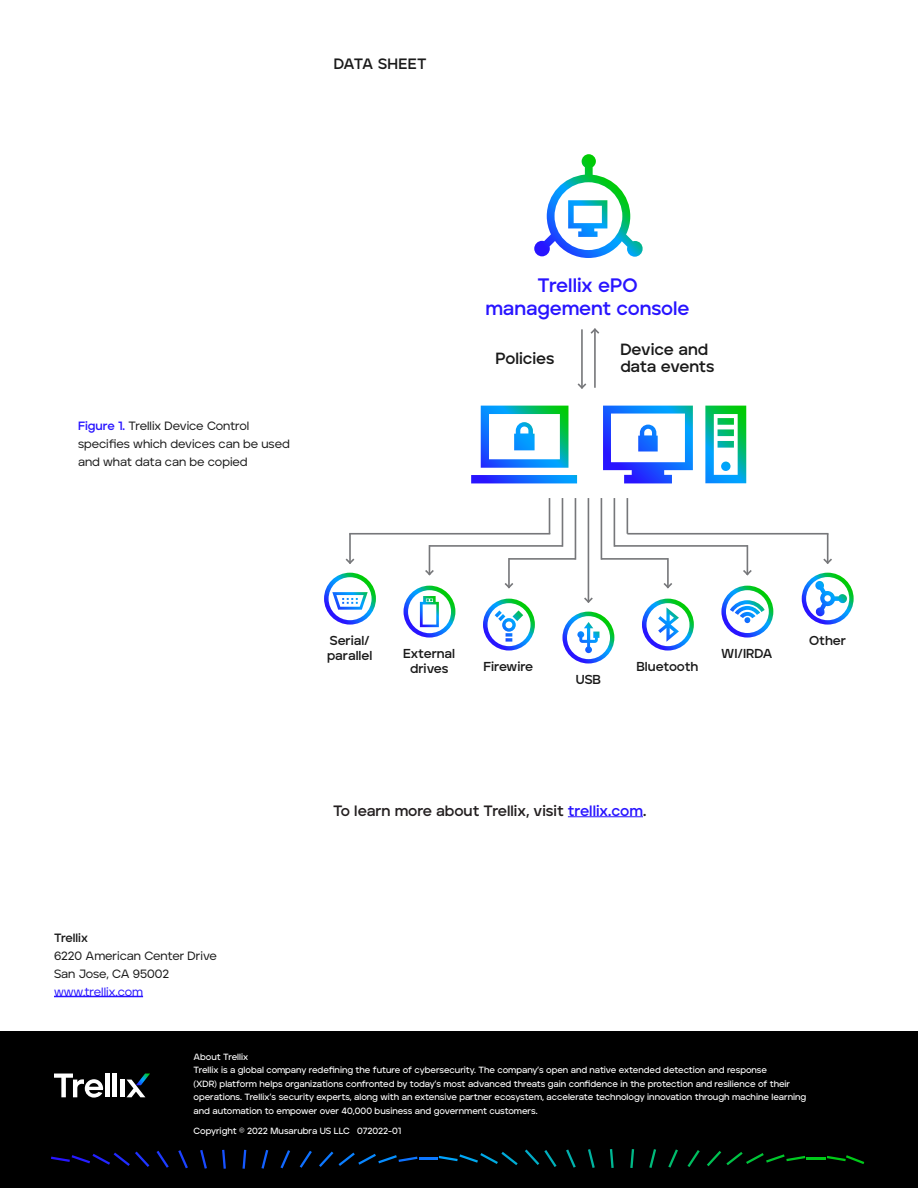
<style>
.page{position:relative;width:918px;height:1188px;background:#fff}
.page>*{position:absolute;margin:0;border:0;box-sizing:border-box;transform-origin:0 0}
.t1{font:700 19.5px/22.6px "Aventa";letter-spacing:-.005em;color:#2814ff;text-align:center}
.t2{font:700 16.2px/16.2px "Aventa";letter-spacing:-.005em;color:#1a1a1a}
.HEADING_3_-_Bold_-_1{font:15px "Aventa Variable";color:#231f20}
.t3{font:15px "Aventa Variable";letter-spacing:.02em;color:#1a1a1a}
.t4{font:700 13.05px/14.5px "Aventa";letter-spacing:-.005em;color:#1a1a1a}
.IMAGE_CAPTION__FIGUR{font:12px/18px "Aventa Variable";color:#1a1a1a}
.t5{font:12px "Aventa Variable";color:#2814ff}
.t6{font:9px/13.5px "Aventa Variable";letter-spacing:-.005em;color:#fff}
.s1{color:#2814ff}
</style>
<div class="page">
<div style="left:0;top:1031px;width:918px;height:157px;background:#000"></div>
<svg style="left:54px;top:1074px;width:49px;height:24px"></svg>
<hr style="left:105px;top:1074px;width:4px;height:23px;background:#fff">
<hr style="left:113px;top:1074px;width:4px;height:23px;background:#fff">
<hr style="left:120px;top:1080px;width:4px;height:17px;background:#fff">
<svg style="left:127px;top:1074px;width:23px;height:23px"></svg>
<hr style="left:419px;top:1157px;width:19px;height:3px;background:#0d77ff">
<svg style="left:339px;top:1153px;width:79px;height:13px"></svg>
<svg style="left:319px;top:1152px;width:14px;height:15px"></svg>
<svg style="left:300px;top:1151px;width:12px;height:17px"></svg>
<svg style="left:280px;top:1150px;width:10px;height:18px"></svg>
<svg style="left:261px;top:1150px;width:7px;height:19px"></svg>
<svg style="left:243px;top:1150px;width:3px;height:19px"></svg>
<svg style="left:222px;top:1150px;width:4px;height:19px"></svg>
<svg style="left:200px;top:1150px;width:7px;height:19px"></svg>
<svg style="left:178px;top:1150px;width:10px;height:18px"></svg>
<svg style="left:157px;top:1151px;width:12px;height:17px"></svg>
<svg style="left:51px;top:1152px;width:98px;height:15px"></svg>
<svg style="left:707px;top:1151px;width:98px;height:15px"></svg>
<svg style="left:688px;top:1150px;width:12px;height:17px"></svg>
<svg style="left:668px;top:1149px;width:10px;height:19px"></svg>
<svg style="left:649px;top:1149px;width:7px;height:19px"></svg>
<svg style="left:630px;top:1149px;width:4px;height:19px"></svg>
<svg style="left:610px;top:1149px;width:4px;height:19px"></svg>
<svg style="left:588px;top:1149px;width:7px;height:19px"></svg>
<svg style="left:566px;top:1149px;width:10px;height:19px"></svg>
<svg style="left:525px;top:1150px;width:32px;height:17px"></svg>
<svg style="left:439px;top:1152px;width:79px;height:13px"></svg>
<svg style="left:827px;top:1155px;width:37px;height:9px"></svg>
<hr style="left:807px;top:1157px;width:19px;height:3px;background:#00c91a">
<hr style="left:54px;top:996px;width:89px;height:1px;background:#2814ff">
<hr style="left:568px;top:817px;width:75px;height:1px;background:#2814ff">
<svg style="left:534px;top:154px;width:109px;height:104px"></svg>
<hr style="left:594px;top:329px;width:2px;height:59px;background:#76777a">
<svg style="left:590px;top:328px;width:10px;height:7px"></svg>
<hr style="left:581px;top:329px;width:2px;height:59px;background:#76777a">
<svg style="left:577px;top:382px;width:10px;height:7px"></svg>
<hr style="left:349px;top:534px;width:2px;height:29px;background:#76777a">
<svg style="left:345px;top:557px;width:10px;height:7px"></svg>
<hr style="left:349px;top:533px;width:201px;height:2px;background:#76777a">
<hr style="left:627px;top:533px;width:201px;height:2px;background:#76777a">
<hr style="left:614px;top:545px;width:133px;height:2px;background:#76777a">
<hr style="left:429px;top:545px;width:133px;height:2px;background:#76777a">
<hr style="left:601px;top:558px;width:67px;height:2px;background:#76777a">
<hr style="left:509px;top:558px;width:66px;height:2px;background:#76777a">
<hr style="left:601px;top:498px;width:1px;height:62px;background:#76777a">
<hr style="left:575px;top:498px;width:1px;height:62px;background:#76777a">
<hr style="left:614px;top:498px;width:1px;height:49px;background:#76777a">
<hr style="left:562px;top:498px;width:1px;height:49px;background:#76777a">
<hr style="left:627px;top:498px;width:1px;height:36px;background:#76777a">
<hr style="left:549px;top:498px;width:1px;height:36px;background:#76777a">
<svg style="left:425px;top:545px;width:10px;height:31px"></svg>
<hr style="left:508px;top:558px;width:2px;height:29px;background:#76777a">
<svg style="left:504px;top:582px;width:9px;height:7px"></svg>
<hr style="left:588px;top:498px;width:1px;height:104px;background:#76777a">
<svg style="left:584px;top:596px;width:9px;height:7px"></svg>
<hr style="left:667px;top:558px;width:2px;height:29px;background:#76777a">
<svg style="left:663px;top:582px;width:9px;height:7px"></svg>
<svg style="left:742px;top:545px;width:10px;height:31px"></svg>
<svg style="left:822px;top:534px;width:10px;height:30px"></svg>
<svg style="left:471px;top:406px;width:106px;height:77px"></svg>
<svg style="left:603px;top:406px;width:143px;height:77px"></svg>
<svg style="left:642px;top:599px;width:52px;height:52px"></svg>
<svg style="left:721px;top:586px;width:52px;height:52px"></svg>
<svg style="left:802px;top:573px;width:52px;height:52px"></svg>
<svg style="left:324px;top:573px;width:52px;height:52px"></svg>
<svg style="left:404px;top:586px;width:51px;height:52px"></svg>
<svg style="left:483px;top:599px;width:52px;height:52px"></svg>
<svg style="left:562px;top:612px;width:52px;height:52px"></svg>
<h3 class="t3" style="left:334px;top:54px;width:94px">DATA SHEET</h3>
<p class="IMAGE_CAPTION__FIGUR" style="left:78px;top:416px;width:213px"><span class="s1">Figure 1.</span> Trellix Device Control specifies which devices can be used and what data can be copied</p>
<h1 class="t1" style="left:485px;top:274px;width:206px">Trellix ePO management console</h1>
<h2 class="t2" style="left:495px;top:349px;width:61px">Policies</h2>
<h2 class="t2" style="left:620px;top:341px;width:95px">Device and data events</h2>
<h3 class="IMAGE_CAPTION__FIGUR" style="left:54px;top:928px;width:164px">Trellix<br>6220 American Center Drive<br>San Jose, CA 95002</h3>
<h3 class="t5" style="left:54px;top:984px;width:91px">www.trellix.com</h3>
<h3 class="t4" style="left:327px;top:633px;width:47px">Serial/ parallel</h3>
<h3 class="t4" style="left:403px;top:646px;width:54px;text-align:center">External drives</h3>
<h3 class="t4" style="left:483px;top:659px;width:51px">Firewire</h3>
<h3 class="t4" style="left:576px;top:672px;width:27px">USB</h3>
<h3 class="t4" style="left:637px;top:659px;width:63px">Bluetooth</h3>
<h3 class="t4" style="left:721px;top:646px;width:53px">WI/IRDA</h3>
<h3 class="t4" style="left:809px;top:633px;width:38px">Other</h3>
<p class="HEADING_3_-_Bold_-_1" style="left:333px;top:801px;width:315px">To learn more about Trellix, visit <span class="s1">trellix.com</span>.</p>
<p class="t6" style="left:194px;top:1050px;width:614px">About Trellix<br>Trellix is a global company redefining the future of cybersecurity. The company’s open and native extended detection and response<br>(XDR) platform helps organizations confronted by today’s most advanced threats gain confidence in the protection and resilience of their operations. Trellix’s security experts, along with an extensive partner ecosystem, accelerate technology innovation through machine learning and automation to empower over 40,000 business and government customers.</p>
<p class="t6" style="left:194px;top:1124px;width:209px">Copyright © 2022 Musarubra US LLC 072022-01</p>
</div>
